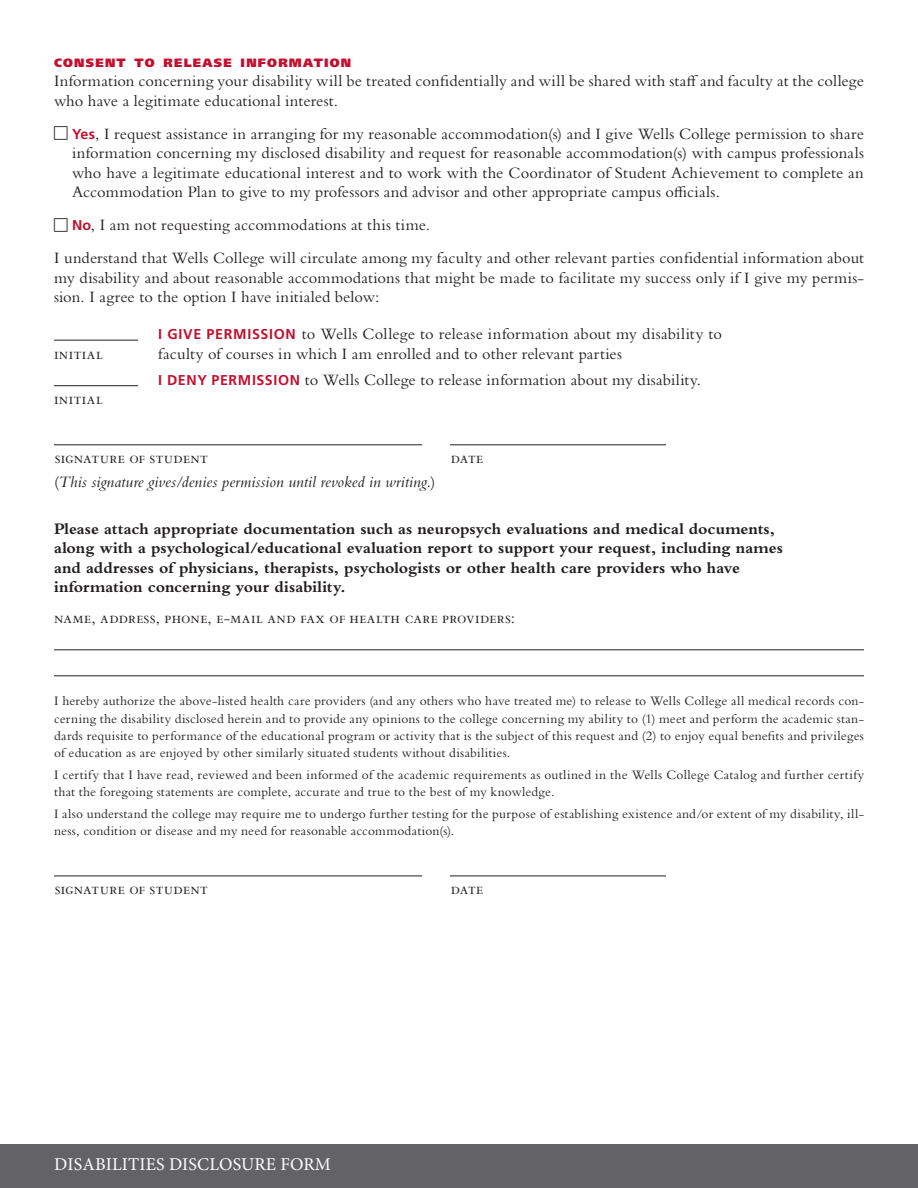
<style>
.page{position:relative;width:918px;height:1188px;background:#fff}
.page>*{position:absolute;margin:0;border:0;box-sizing:border-box;transform-origin:0 0}
.t1{font:18px "Minion Pro";letter-spacing:.01em;color:#fff}
.t2{font:16.5px/19.5px "Bembo Std";letter-spacing:.025em;color:#231f20}
.t3{font:700 16.5px/19.5px "Bembo Std";letter-spacing:-.005em;color:#231f20}
.t4{font:italic 16.5px "Bembo Std";letter-spacing:.005em;color:#231f20}
.t5{font:16.5px "Bembo Std";letter-spacing:.005em;color:#231f20}
.t6{font:13.5px/17.2px "Bembo Std";letter-spacing:.03em;color:#231f20}
.t7{font:900 12.15px "Frutiger LT Std";letter-spacing:.105em;color:#c3102f}
.s1{font-family:"Frutiger LT Std";font-weight:700;font-size:14.25px;color:#c3102f}
.s2{font-style:normal}
</style>
<div class="page">
<div style="left:0;top:1145px;width:918px;height:43px;background:#636366"></div>
<hr style="left:54px;top:340px;width:84px;height:1px;background:#231f20">
<hr style="left:54px;top:385px;width:84px;height:1px;background:#231f20">
<hr style="left:54px;top:444px;width:368px;height:1px;background:#231f20">
<hr style="left:450px;top:444px;width:216px;height:1px;background:#231f20">
<hr style="left:54px;top:649px;width:810px;height:1px;background:#231f20">
<hr style="left:54px;top:675px;width:810px;height:1px;background:#231f20">
<hr style="left:54px;top:876px;width:368px;height:1px;background:#231f20">
<hr style="left:450px;top:876px;width:216px;height:1px;background:#231f20">
<p class="t7" style="left:54px;top:55px;width:299px">CONSENT TO RELEASE INFORMATION</p>
<p class="t2" style="left:54px;top:71px;width:812px">Information concerning your disability will be treated confidentially and will be shared with staff and faculty at the college who have a legitimate educational interest.</p>
<p class="t2" style="left:72px;top:124px;width:794px;text-align:justify"><span class="s1">Yes</span>, I request assistance in arranging for my reasonable accommodation(s) and I give Wells College permission to share information concerning my disclosed disability and request for reasonable accommodation(s) with campus professionals who have a legitimate educational interest and to work with the Coordinator of Student Achievement to complete an Accommodation Plan to give to my professors and advisor and other appropriate campus officials.</p>
<p class="t2" style="left:54px;top:208px;width:811px;line-height:33px;text-indent:18px"><span class="s1">No</span>, I am not requesting accommodations at this time.<br>I understand that Wells College will circulate among my faculty and other relevant parties confidential information about</p>
<p class="t2" style="left:54px;top:268px;width:812px">my disability and about reasonable accommodations that might be made to facilitate my success only if I give my permis&shy;sion. I agree to the option I have initialed below:</p>
<p class="t2" style="left:54px;top:343px;width:50px">initial</p>
<p class="t2" style="left:54px;top:389px;width:50px">initial</p>
<p class="t2" style="left:158px;top:324px;width:565px"><span class="s1">I GIVE PERMISSION</span> to Wells College to release information about my disability to faculty of courses in which I am enrolled and to other relevant parties</p>
<p class="t2" style="left:158px;top:369px;width:544px"><span class="s1">I DENY PERMISSION</span> to Wells College to release information about my disability.</p>
<p class="t5" style="left:55px;top:448px;width:155px">Signature of Student</p>
<p class="t2" style="left:451px;top:448px;width:34px">Date</p>
<p class="t4" style="left:54px;top:472px;width:383px"><span class="s2">(</span>This signature gives/denies permission until revoked in writing.<span class="s2">)</span></p>
<p class="t3" style="left:54px;top:519px;width:730px">Please attach appropriate documentation such as neuropsych evaluations and medical documents, along with a psychological/educational evaluation report to support your request, including names and addresses of physicians, therapists, psychologists or other health care providers who have information concerning your disability.</p>
<p class="t2" style="left:54px;top:607px;width:463px">Name, address, phone, e-mail and fax of health care providers:</p>
<p class="t6" style="left:54px;top:692px;width:812px;text-align:justify">I hereby authorize the above-listed health care providers (and any others who have treated me) to release to Wells College all medical records con&shy;cerning the disability disclosed herein and to provide any opinions to the college concerning my ability to (1) meet and perform the academic stan&shy;dards requisite to performance of the educational program or activity that is the subject of this request and (2) to enjoy equal benefits and privileges of education as are enjoyed by other similarly situated students without disabilities.</p>
<p class="t6" style="left:54px;top:766px;width:812px">I certify that I have read, reviewed and been informed of the academic requirements as outlined in the Wells College Catalog and further certify that the foregoing statements are complete, accurate and true to the best of my knowledge.</p>
<p class="t6" style="left:54px;top:805px;width:812px">I also understand the college may require me to undergo further testing for the purpose of establishing existence and/or extent of my disability, ill&shy;ness, condition or disease and my need for reasonable accommodation(s).</p>
<p class="t5" style="left:55px;top:880px;width:155px">Signature of Student</p>
<p class="t2" style="left:451px;top:879px;width:34px">Date</p>
<p class="t1" style="left:54px;top:1152px;width:278px">DISABILITIES DISCLOSURE FORM</p>
</div>
